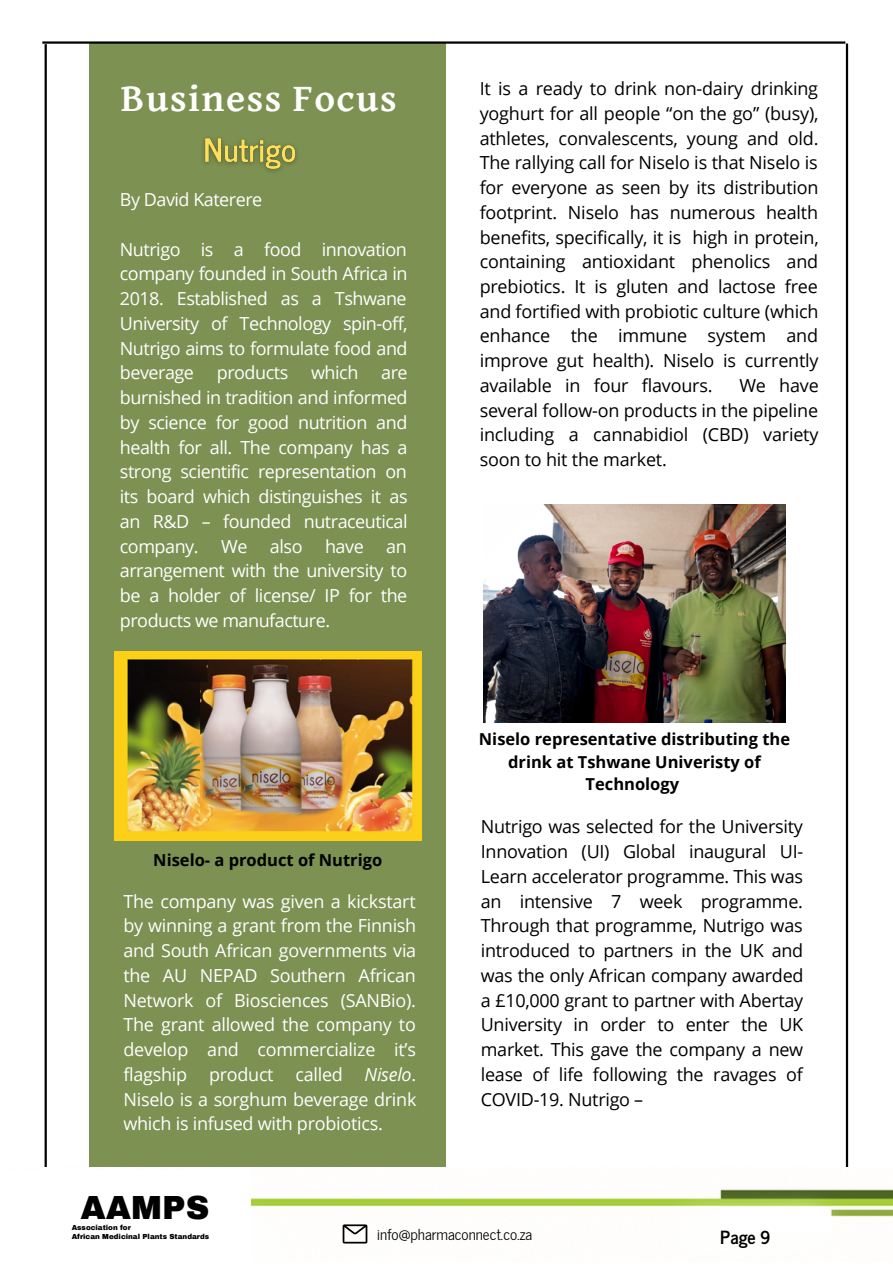
<style>
.page{position:relative;width:893px;height:1264px;background:#fff}
.page>*{position:absolute;margin:0;border:0;box-sizing:border-box;transform-origin:0 0}
.t1{font:700 39.6px "David Libre";letter-spacing:.04em;color:#fff}
.t2{font:900 32.7px "Archivo";color:#000}
.t3{font:18px/24.8px "Open Sans";letter-spacing:-.01em;color:#000;text-align:justify}
.t4{font:18px/24.8px "Open Sans";letter-spacing:-.025em;color:#fff;text-align:justify}
.t5{font:700 18px "News Cycle";color:#000}
.t6{font:700 16.5px/22.5px "Open Sans";color:#000;text-align:center}
.t7{font:15px "News Cycle";color:#000}
.t8{font:900 7.2px "Archivo";color:#000}
.s1{font-style:italic}
</style>
<div class="page">
<div style="left:89px;top:44px;width:357px;height:1173px;background:#7c9152"></div>
<hr style="left:845px;top:44px;width:3px;height:1174px;background:#000">
<hr style="left:45px;top:44px;width:2px;height:1218px;background:#000">
<hr style="left:42px;top:41px;width:803px;height:3px;background:#000">
<img style="left:114px;top:652px;width:307px;height:188px">
<img style="left:484px;top:504px;width:301px;height:218px">
<img style="left:45px;top:1167px;width:847px;height:77px">
<div style="left:0;top:1169px;width:251px;height:93px;background:#fff"></div>
<img style="left:203px;top:138px;width:94px;height:34px">
<svg style="left:342px;top:1224px;width:25px;height:19px"></svg>
<h1 class="t1" style="left:121px;top:81px;width:277px">Business Focus</h1>
<p class="t4" style="left:120px;top:187px;width:144px">By David Katerere</p>
<p class="t4" style="left:120px;top:236px;width:289px">Nutrigo is a food innovation company founded in South Africa in 2018. Established as a Tshwane University of Technology spin-off, Nutrigo aims to formulate food and beverage</p>
<p class="t4" style="left:217px;top:360px;width:73px">products</p>
<p class="t4" style="left:311px;top:360px;width:49px">which</p>
<p class="t4" style="left:120px;top:360px;width:289px;text-indent:261px">are burnished in tradition and informed by science for good nutrition and health for all. The company has a strong scientific representation on its board which distinguishes it as an R&amp;D – founded nutraceutical company.</p>
<p class="t4" style="left:221px;top:533px;width:28px">We</p>
<p class="t4" style="left:270px;top:533px;width:34px">also</p>
<p class="t4" style="left:325px;top:533px;width:40px">have</p>
<p class="t4" style="left:120px;top:533px;width:289px;text-indent:266px">an arrangement with the university to be a holder of license/ IP for the products we manufacture.</p>
<p class="t6" style="left:153px;top:848px;width:230px">Niselo- a product of Nutrigo</p>
<p class="t4" style="left:123px;top:888px;width:294px">The company was given a kickstart by winning a grant from the Finnish and South African governments via the AU NEPAD Southern African Network of Biosciences (SANBio).<br>The grant allowed the company to develop and commercialize it’s flagship product called <span class="s1">Niselo</span>.<br>Niselo is a sorghum beverage drink which is infused with probiotics.</p>
<p class="t3" style="left:479px;top:76px;width:340px">It is a ready to drink non-dairy drinking yoghurt for all people “on the go” (busy), athletes, convalescents, young and old.<br>The rallying call for Niselo is that Niselo is for everyone as seen by its distribution footprint. Niselo has numerous health benefits, specifically, it is high in protein, containing antioxidant phenolics and prebiotics. It is gluten and lactose free and fortified with probiotic culture (which enhance the immune system and improve gut health). Niselo is currently available in four flavours.</p>
<p class="t3" style="left:479px;top:372px;width:340px;text-indent:260px">We have several follow-on products in the pipeline including a cannabidiol (CBD) variety soon to hit the market.</p>
<p class="t6" style="left:479px;top:727px;width:312px">Niselo representative distributing the drink at Tshwane Univeristy of<br>Technology</p>
<p class="t3" style="left:481px;top:814px;width:324px">Nutrigo was selected for the University Innovation (UI) Global inaugural UI-Learn accelerator programme. This was an intensive 7 week programme.<br>Through that programme, Nutrigo was introduced to partners in the UK and was the only African company awarded a £10,000 grant to partner with Abertay University in order to enter the UK market. This gave the company a new lease of life following the ravages of COVID-19. Nutrigo –</p>
<h2 class="t2" style="left:80px;top:1190px;width:130px">AAMPS</h2>
<p class="t8" style="left:72px;top:1233px;width:139px">African Medicinal Plants Standards</p>
<p class="t8" style="left:72px;top:1223px;width:61px">Association for</p>
<p class="t7" style="left:377px;top:1220px;width:156px">info@pharmaconnect.co.za</p>
<p class="t5" style="left:720px;top:1220px;width:52px">Page 9</p>
</div>
